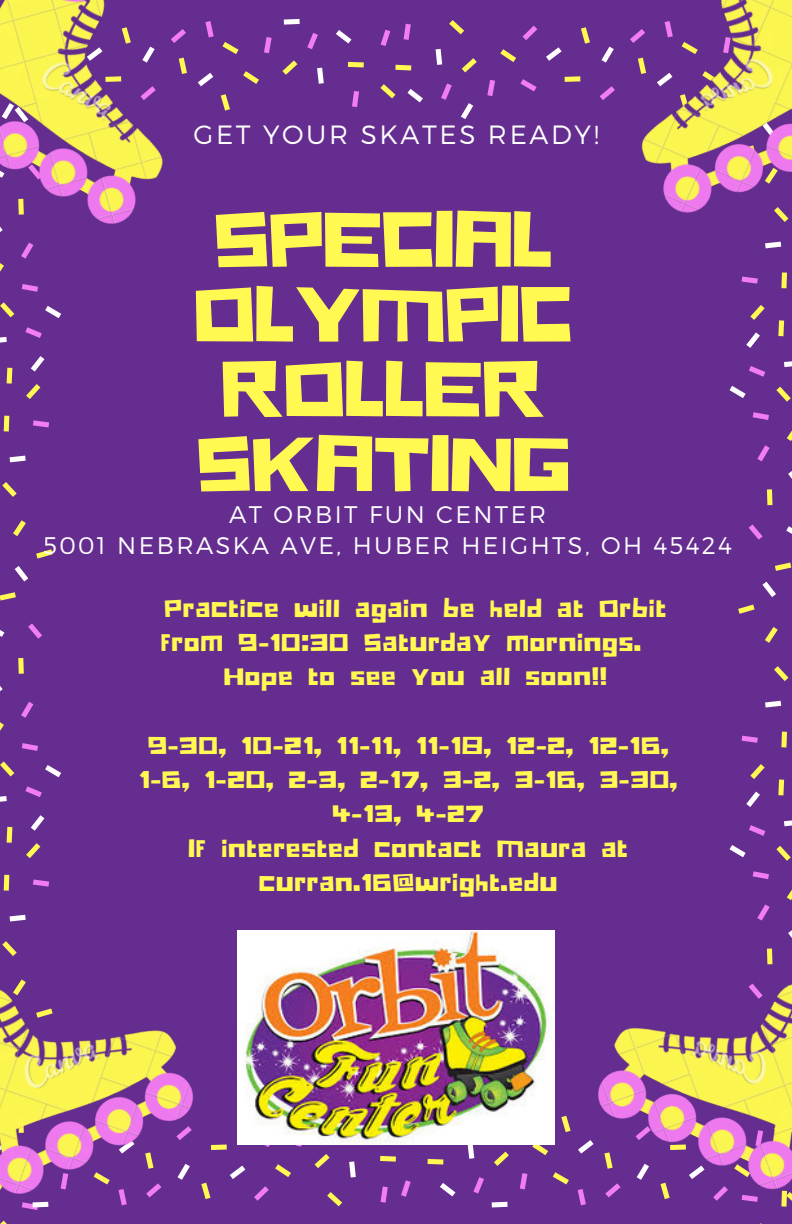
<style>
.page{position:relative;width:792px;height:1224px;background:#662d91}
.page>*{position:absolute;margin:0;border:0;box-sizing:border-box;transform-origin:0 0}
.t1{font:79.2px/74.8px "Hitchcut";color:#fff952;text-align:center}
.t2{font:300 26.4px "Montserrat";letter-spacing:.1em;color:#fff}
.t3{font:25px/34.2px "Hitchcut";letter-spacing:.06em;color:#fff952;text-align:center}
.t4{font:300 24px "Montserrat";letter-spacing:.1em;color:#fff}
</style>
<div class="page">
<svg style="left:317px;top:68px;width:7px;height:16px"></svg>
<svg style="left:284px;top:60px;width:13px;height:15px"></svg>
<svg style="left:307px;top:33px;width:11px;height:16px"></svg>
<svg style="left:284px;top:19px;width:16px;height:6px"></svg>
<svg style="left:381px;top:30px;width:9px;height:16px"></svg>
<svg style="left:336px;top:30px;width:15px;height:14px"></svg>
<svg style="left:352px;top:91px;width:7px;height:16px"></svg>
<div style="left:348px;top:62px;width:16px;height:5px;background:#fff952"></div>
<svg style="left:380px;top:84px;width:15px;height:14px"></svg>
<svg style="left:500px;top:49px;width:16px;height:13px"></svg>
<svg style="left:523px;top:26px;width:14px;height:14px"></svg>
<svg style="left:436px;top:49px;width:6px;height:16px"></svg>
<svg style="left:462px;top:58px;width:15px;height:14px"></svg>
<svg style="left:487px;top:80px;width:8px;height:16px"></svg>
<svg style="left:520px;top:79px;width:17px;height:12px"></svg>
<svg style="left:441px;top:83px;width:11px;height:17px"></svg>
<svg style="left:461px;top:103px;width:12px;height:16px"></svg>
<svg style="left:407px;top:89px;width:16px;height:13px"></svg>
<svg style="left:404px;top:24px;width:7px;height:16px"></svg>
<svg style="left:395px;top:65px;width:16px;height:6px"></svg>
<svg style="left:449px;top:20px;width:15px;height:14px"></svg>
<svg style="left:0;top:630px;width:4px;height:7px"></svg>
<svg style="left:0;top:722px;width:4px;height:9px"></svg>
<svg style="left:0;top:796px;width:7px;height:6px"></svg>
<svg style="left:0;top:761px;width:14px;height:15px"></svg>
<svg style="left:22px;top:743px;width:16px;height:8px"></svg>
<svg style="left:21px;top:702px;width:12px;height:16px"></svg>
<svg style="left:25px;top:786px;width:17px;height:11px"></svg>
<svg style="left:45px;top:765px;width:16px;height:12px"></svg>
<div style="left:18px;top:658px;width:6px;height:16px;background:#fff952"></div>
<svg style="left:28px;top:623px;width:14px;height:16px"></svg>
<svg style="left:31px;top:815px;width:13px;height:16px"></svg>
<svg style="left:7px;top:827px;width:5px;height:16px"></svg>
<svg style="left:0;top:592px;width:16px;height:9px"></svg>
<svg style="left:13px;top:520px;width:13px;height:16px"></svg>
<svg style="left:10px;top:456px;width:16px;height:6px"></svg>
<svg style="left:2px;top:482px;width:15px;height:15px"></svg>
<svg style="left:36px;top:549px;width:17px;height:10px"></svg>
<svg style="left:15px;top:566px;width:13px;height:15px"></svg>
<svg style="left:33px;top:420px;width:16px;height:7px"></svg>
<div style="left:4px;top:416px;width:5px;height:16px;background:#fff952"></div>
<svg style="left:26px;top:384px;width:14px;height:15px"></svg>
<svg style="left:0;top:337px;width:7px;height:6px"></svg>
<svg style="left:0;top:302px;width:14px;height:15px"></svg>
<svg style="left:25px;top:327px;width:17px;height:11px"></svg>
<svg style="left:45px;top:306px;width:16px;height:12px"></svg>
<svg style="left:31px;top:356px;width:13px;height:16px"></svg>
<svg style="left:7px;top:368px;width:5px;height:16px"></svg>
<svg style="left:26px;top:843px;width:14px;height:15px"></svg>
<svg style="left:786px;top:526px;width:6px;height:8px"></svg>
<svg style="left:787px;top:430px;width:5px;height:11px"></svg>
<svg style="left:784px;top:361px;width:8px;height:6px"></svg>
<svg style="left:776px;top:387px;width:15px;height:15px"></svg>
<svg style="left:753px;top:412px;width:16px;height:8px"></svg>
<svg style="left:757px;top:445px;width:13px;height:16px"></svg>
<svg style="left:749px;top:366px;width:16px;height:11px"></svg>
<svg style="left:730px;top:386px;width:16px;height:12px"></svg>
<div style="left:767px;top:489px;width:5px;height:16px;background:#fff952"></div>
<svg style="left:749px;top:524px;width:14px;height:16px"></svg>
<svg style="left:746px;top:332px;width:14px;height:16px"></svg>
<svg style="left:788px;top:471px;width:4px;height:8px"></svg>
<svg style="left:778px;top:320px;width:6px;height:16px"></svg>
<svg style="left:775px;top:563px;width:16px;height:8px"></svg>
<svg style="left:765px;top:627px;width:13px;height:16px"></svg>
<svg style="left:765px;top:701px;width:16px;height:7px"></svg>
<svg style="left:774px;top:666px;width:14px;height:15px"></svg>
<svg style="left:738px;top:605px;width:17px;height:9px"></svg>
<svg style="left:762px;top:582px;width:14px;height:15px"></svg>
<svg style="left:742px;top:736px;width:16px;height:7px"></svg>
<div style="left:781px;top:732px;width:6px;height:15px;background:#fff952"></div>
<svg style="left:750px;top:764px;width:15px;height:15px"></svg>
<svg style="left:784px;top:820px;width:8px;height:6px"></svg>
<svg style="left:776px;top:846px;width:15px;height:11px"></svg>
<svg style="left:749px;top:825px;width:16px;height:11px"></svg>
<svg style="left:730px;top:845px;width:16px;height:12px"></svg>
<svg style="left:746px;top:792px;width:14px;height:15px"></svg>
<svg style="left:778px;top:780px;width:6px;height:15px"></svg>
<svg style="left:746px;top:282px;width:12px;height:2px"></svg>
<div style="left:781px;top:272px;width:6px;height:16px;background:#fff952"></div>
<svg style="left:750px;top:305px;width:15px;height:15px"></svg>
<svg style="left:468px;top:1145px;width:6px;height:14px"></svg>
<svg style="left:494px;top:1152px;width:15px;height:14px"></svg>
<svg style="left:520px;top:1173px;width:7px;height:16px"></svg>
<svg style="left:473px;top:1177px;width:11px;height:17px"></svg>
<svg style="left:492px;top:1202px;width:16px;height:5px"></svg>
<svg style="left:401px;top:1180px;width:10px;height:17px"></svg>
<svg style="left:440px;top:1183px;width:15px;height:13px"></svg>
<div style="left:428px;top:1159px;width:15px;height:6px;background:#fff952"></div>
<svg style="left:275px;top:1164px;width:16px;height:13px"></svg>
<svg style="left:263px;top:1186px;width:6px;height:10px"></svg>
<svg style="left:349px;top:1161px;width:7px;height:17px"></svg>
<svg style="left:315px;top:1154px;width:15px;height:14px"></svg>
<svg style="left:381px;top:1186px;width:7px;height:17px"></svg>
<svg style="left:380px;top:1156px;width:16px;height:6px"></svg>
<svg style="left:327px;top:1192px;width:15px;height:14px"></svg>
<img style="left:0;top:0;width:284px;height:292px">
<img style="left:0;top:874px;width:263px;height:350px">
<img style="left:546px;top:0;width:246px;height:282px">
<img style="left:532px;top:857px;width:260px;height:367px">
<img style="left:238px;top:930px;width:316px;height:215px">
<p class="t2" style="left:194px;top:118px;width:407px">GET YOUR SKATES READY!</p>
<p class="t1" style="left:194px;top:196px;width:379px">SPECIAL<br>OLYMPIC<br>ROLLER<br>SKATING</p>
<p class="t4" style="left:229px;top:499px;width:318px">AT ORBIT FUN CENTER</p>
<p class="t4" style="left:43px;top:530px;width:690px">5001 NEBRASKA AVE, HUBER HEIGHTS, OH 45424</p>
<p class="t3" style="left:161px;top:589px;width:507px;text-align:left">Practice will again be held at Orbit from 9-10:30 Saturday mornings.</p>
<p class="t3" style="left:224px;top:658px;width:384px">Hope to see you all soon!!</p>
<p class="t3" style="left:139px;top:726px;width:539px">9-30, 10-21, 11-11, 11-18, 12-2, 12-16,<br>1-6, 1-20, 2-3, 2-17, 3-2, 3-16, 3-30,<br>4-13, 4-27</p>
<p class="t3" style="left:189px;top:829px;width:440px">If interested contact Maura at curran.16@wright.edu</p>
</div>
